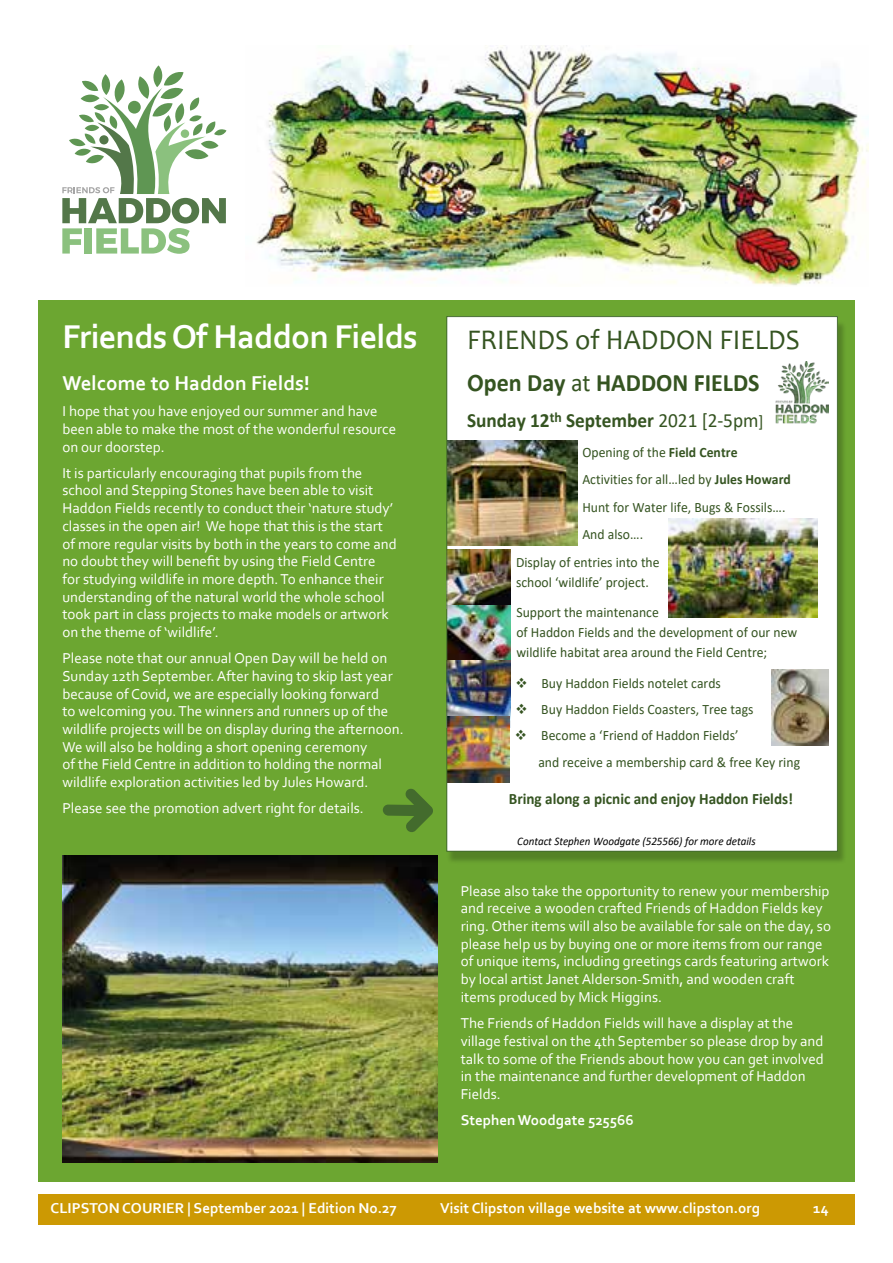
<style>
.page{position:relative;width:893px;height:1263px;background:#fff}
.page>*{position:absolute;margin:0;border:0;box-sizing:border-box;transform-origin:0 0}
.t1{font:700 34.5px "Corbel";letter-spacing:-.02em;color:#fff}
.t2{font:28.8px "Candara";color:#355421;scale:.96 1}
.t3{font:700 25.2px "Calibri";color:#355421;scale:.96 1}
.t4{font:700 21px "Corbel";color:#fff}
.t5{font:700 20.1px "Calibri";color:#355421;scale:.96 1}
.t6{font:700 15.9px "Calibri";color:#355421;scale:.96 1}
.t7{font:15px/17.7px "Corbel";color:#fff}
.t8{font:700 15px "Corbel";color:#fff}
.t9{font:14.25px/30.3px "Calibri";color:#355421;scale:.96 1}
.t10{font:italic 11.55px "Calibri";color:#000;scale:.96 1}
.s1{font-family:"Candara"}
.s2{font-weight:400}
.s3{font-weight:400;font-size:17.25px}
.s4{font-weight:700}
.s5{color:#385623}
</style>
<div class="page">
<div style="left:38px;top:1194px;width:817px;height:31px;background:#cc9903"></div>
<div style="left:38px;top:301px;width:817px;height:881px;background:#6ca631"></div>
<img style="left:62px;top:856px;width:376px;height:306px">
<div style="left:446px;top:320px;width:400px;height:544px;background:#000;opacity:.22"></div>
<div style="left:447px;top:317px;width:390px;height:534px;background:#fff"></div>
<img style="left:775px;top:362px;width:53px;height:62px">
<img style="left:668px;top:518px;width:150px;height:100px">
<img style="left:448px;top:440px;width:130px;height:105px">
<img style="left:448px;top:550px;width:63px;height:56px">
<img style="left:448px;top:606px;width:63px;height:63px">
<img style="left:448px;top:660px;width:62px;height:57px">
<img style="left:448px;top:717px;width:62px;height:65px">
<img style="left:771px;top:669px;width:57px;height:76px">
<svg style="left:383px;top:788px;width:50px;height:44px"></svg>
<img style="left:256px;top:46px;width:613px;height:240px">
<svg style="left:62px;top:65px;width:164px;height:189px"></svg>
<h1 class="t1" style="left:62px;top:315px;width:357px">Friends Of Haddon Fields</h1>
<h3 class="t4" style="left:62px;top:370px;width:249px">Welcome to Haddon Fields!</h3>
<p class="t7" style="left:62px;top:402px;width:335px">I hope that you have enjoyed our summer and have been able to make the most of the wonderful resource on our doorstep.</p>
<p class="t7" style="left:62px;top:463px;width:336px">It is particularly encouraging that pupils from the school and Stepping Stones have been able to visit Haddon Fields recently to conduct their ‘nature study’ classes in the open air! We hope that this is the start of more regular visits by both in the years to come and no doubt they will benefit by using the Field Centre for studying wildlife in more depth. To enhance their understanding of the natural world the whole school took part in class projects to make models or artwork on the theme of ‘wildlife’.</p>
<p class="t7" style="left:62px;top:649px;width:343px">Please note that our annual Open Day will be held on Sunday 12th September. After having to skip last year because of Covid, we are especially looking forward<br>to welcoming you. The winners and runners up of the wildlife projects will be on display during the afternoon.<br>We will also be holding a short opening ceremony<br>of the Field Centre in addition to holding the normal wildlife exploration activities led by Jules Howard.</p>
<p class="t7" style="left:62px;top:799px;width:303px">Please see the promotion advert right for details.</p>
<h2 class="t2" style="left:467px;top:322px;width:348px">FRIENDS of HADDON FIELDS</h2>
<h3 class="t3" style="left:467px;top:365px;width:306px"><span class="s1">O</span>pen Day <span class="s2">at</span> HADDON FIELDS</h3>
<h3 class="t5" style="left:467px;top:407px;width:310px">Sunday 12<sup>th</sup> September <span class="s2">2021 [2-5pm</span><span class="s3">]</span></h3>
<p class="t9" style="left:582px;top:436px;width:163px">Opening of the <span class="s4">Field Centre</span></p>
<p class="t9" style="left:582px;top:464px;width:219px">Activities for all…led by <span class="s4">Jules Howard</span></p>
<p class="t9" style="left:582px;top:492px;width:213px"><span class="s5">Hunt</span> for Water life, Bugs &amp; Fossils….</p>
<p class="t9" style="left:582px;top:519px;width:65px">And also….</p>
<p class="t9" style="left:516px;top:547px;width:151px">Display of entries into the</p>
<p class="t9" style="left:516px;top:567px;width:150px">school ‘wildlife’ project.<br>Support the maintenance</p>
<p class="t9" style="left:516px;top:622px;width:294px;line-height:20px">of Haddon Fields and the development of our new wildlife habitat area around the Field Centre;</p>
<p class="t9" style="left:516px;top:668px;width:215px">❖ Buy Haddon Fields notelet cards</p>
<p class="t9" style="left:516px;top:694px;width:249px">❖ Buy Haddon Fields Coasters, Tree tags</p>
<p class="t9" style="left:538px;top:722px;width:274px;line-height:26.1px;text-indent:-24px">❖ Become a ‘Friend of Haddon Fields’<br>and receive a membership card &amp; free Key ring</p>
<p class="t6" style="left:509px;top:787px;width:297px">Bring along a picnic and enjoy Haddon Fields!</p>
<p class="t10" style="left:517px;top:833px;width:250px">Contact Stephen Woodgate (525566) for more details</p>
<p class="t7" style="left:461px;top:881px;width:372px">Please also take the opportunity to renew your membership and receive a wooden crafted Friends of Haddon Fields key ring. Other items will also be available for sale on the day, so please help us by buying one or more items from our range of unique items, including greetings cards featuring artwork by local artist Janet Alderson-Smith, and wooden craft items produced by Mick Higgins.</p>
<p class="t7" style="left:461px;top:1014px;width:365px">The Friends of Haddon Fields will have a display at the village festival on the 4th September so please drop by and talk to some of the Friends about how you can get involved in the maintenance and further development of Haddon Fields.</p>
<p class="t8" style="left:461px;top:1111px;width:175px">Stephen Woodgate 525566</p>
<p class="t8" style="left:51px;top:1198px;width:348px">CLIPSTON COURIER | September 2021 | Edition No.27</p>
<p class="t8" style="left:440px;top:1198px;width:321px">Visit Clipston village website at www.clipston.org</p>
<p class="t8" style="left:813px;top:1198px;width:17px">14</p>
</div>
